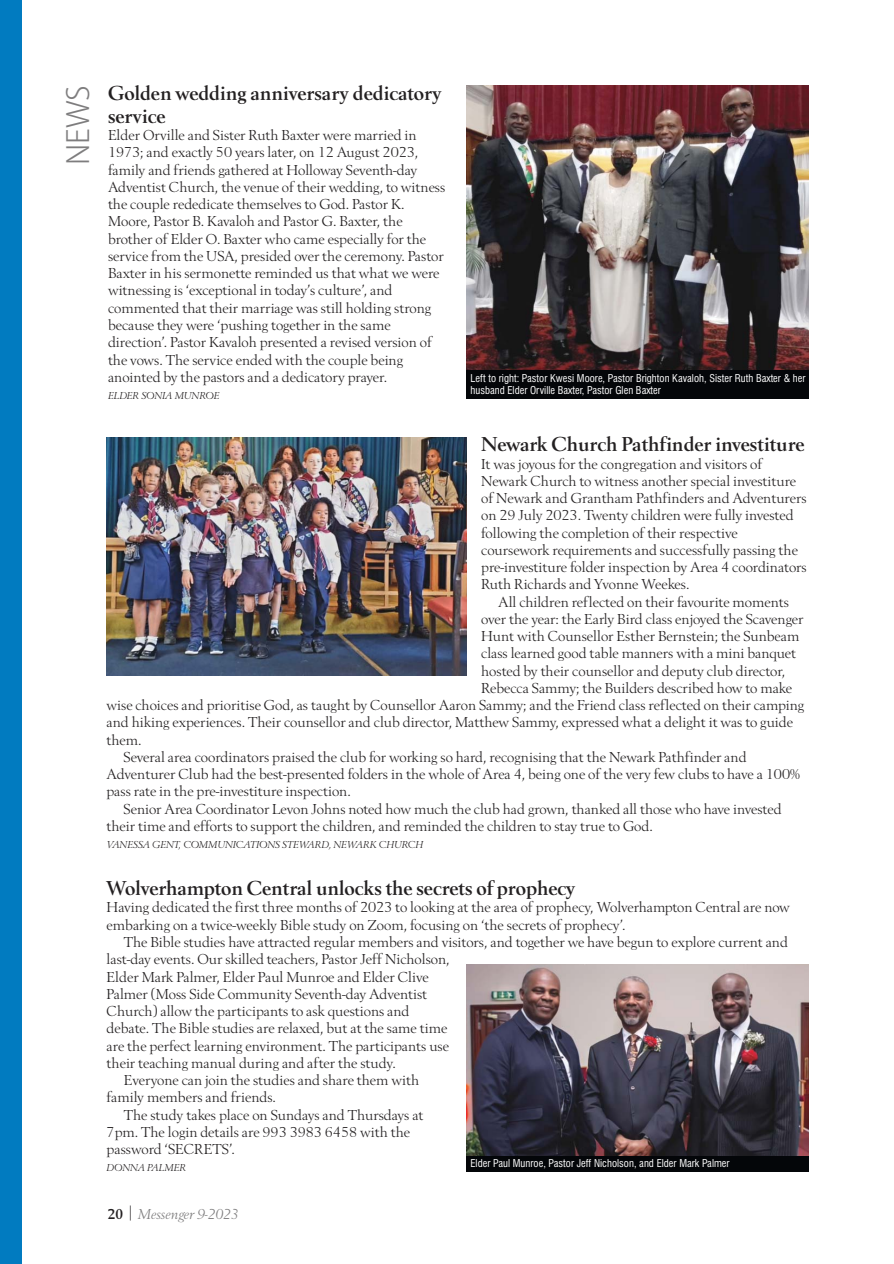
<style>
.page{position:relative;width:894px;height:1264px;background:#fff}
.page>*{position:absolute;margin:0;border:0;box-sizing:border-box;transform-origin:0 0}
.t1{font:30px "Koz Go Pr 6 N Light Proportional";color:#7e7d7e}
.t2{font:700 21px/22.5px "Berling T";letter-spacing:-.005em;color:#232021}
.t3{font:15px/17.2px "Berling T";letter-spacing:-.005em;color:#232021}
.t4{font:italic 15px "Berling T";color:#7e7d7e}
.t5{font:condensed 10.5px/12px "Swiss 721 BT";letter-spacing:.005em;color:#fff}
.t6{font:italic 10.5px "Berling T";color:#232021}
.s1{font-weight:700;font-style:normal;color:#232021}
.s2{font-family:"Swiss 721 BT";font-weight:300;font-style:normal;font-stretch:condensed;color:#232021}
</style>
<div class="page">
<div style="left:0;top:0;width:21px;height:1263px;background:#017bc0"></div>
<img style="left:107px;top:438px;width:359px;height:237px">
<img style="left:466px;top:86px;width:342px;height:284px">
<img style="left:466px;top:964px;width:342px;height:192px">
<div style="left:466px;top:1156px;width:342px;height:15px;background:#040609"></div>
<div style="left:466px;top:370px;width:342px;height:29px;background:#040609"></div>
<h1 class="t1" style="left:66px;top:165px;width:81px;rotate:-90deg">NEWS</h1>
<h2 class="t2" style="left:108px;top:84px;width:335px">Golden wedding anniversary dedicatory service</h2>
<p class="t3" style="left:108px;top:127px;width:339px">Elder Orville and Sister Ruth Baxter were married in 1973; and exactly 50 years later, on 12 August 2023, family and friends gathered at Holloway Seventh-day Adventist Church, the venue of their wedding, to witness the couple rededicate themselves to God. Pastor K.<br>Moore, Pastor B. Kavaloh and Pastor G. Baxter, the brother of Elder O. Baxter who came especially for the service from the USA, presided over the ceremony. Pastor Baxter in his sermonette reminded us that what we were witnessing is ‘exceptional in today’s culture’, and commented that their marriage was still holding strong because they were ‘pushing together in the same direction’. Pastor Kavaloh presented a revised version of the vows. The service ended with the couple being anointed by the pastors and a dedicatory prayer.</p>
<p class="t6" style="left:108px;top:391px;width:113px">ELDER SONIA MUNROE</p>
<p class="t5" style="left:470px;top:372px;width:336px">Left to right: Pastor Kwesi Moore, Pastor Brighton Kavaloh, Sister Ruth Baxter &amp; her husband Elder Orville Baxter, Pastor Glen Baxter</p>
<h2 class="t2" style="left:481px;top:434px;width:325px">Newark Church Pathfinder investiture</h2>
<p class="t3" style="left:481px;top:456px;width:327px">It was joyous for the congregation and visitors of Newark Church to witness another special investiture of Newark and Grantham Pathfinders and Adventurers on 29 July 2023. Twenty children were fully invested following the completion of their respective coursework requirements and successfully passing the pre-investiture folder inspection by Area 4 coordinators Ruth Richards and Yvonne Weekes.</p>
<p class="t3" style="left:498px;top:594px;width:292px">All children reflected on their favourite moments</p>
<p class="t3" style="left:481px;top:611px;width:323px">over the year: the Early Bird class enjoyed the Scavenger</p>
<p class="t3" style="left:481px;top:628px;width:320px">Hunt with Counsellor Esther Bernstein; the Sunbeam</p>
<p class="t3" style="left:481px;top:645px;width:316px">class learned good table manners with a mini banquet</p>
<p class="t3" style="left:481px;top:663px;width:305px">hosted by their counsellor and deputy club director,</p>
<p class="t3" style="left:481px;top:680px;width:312px">Rebecca Sammy; the Builders described how to make</p>
<p class="t3" style="left:106px;top:697px;width:699px">wise choices and prioritise God, as taught by Counsellor Aaron Sammy; and the Friend class reflected on their camping</p>
<p class="t3" style="left:106px;top:714px;width:687px">and hiking experiences. Their counsellor and club director, Matthew Sammy, expressed what a delight it was to guide</p>
<p class="t3" style="left:106px;top:732px;width:37px">them.</p>
<p class="t3" style="left:123px;top:749px;width:624px">Several area coordinators praised the club for working so hard, recognising that the Newark Pathfinder and</p>
<p class="t3" style="left:106px;top:766px;width:694px">Adventurer Club had the best-presented folders in the whole of Area 4, being one of the very few clubs to have a 100%</p>
<p class="t3" style="left:106px;top:783px;width:246px">pass rate in the pre-investiture inspection.</p>
<p class="t3" style="left:123px;top:801px;width:659px">Senior Area Coordinator Levon Johns noted how much the club had grown, thanked all those who have invested</p>
<p class="t3" style="left:106px;top:818px;width:547px">their time and efforts to support the children, and reminded the children to stay true to God.</p>
<p class="t6" style="left:106px;top:840px;width:318px">VANESSA GENT, COMMUNICATIONS STEWARD, NEWARK CHURCH</p>
<h2 class="t2" style="left:107px;top:878px;width:470px">Wolverhampton Central unlocks the secrets of prophecy</h2>
<p class="t3" style="left:107px;top:899px;width:684px">Having dedicated the first three months of 2023 to looking at the area of prophecy, Wolverhampton Central are now embarking on a twice-weekly Bible study on Zoom, focusing on ‘the secrets of prophecy’.</p>
<p class="t3" style="left:124px;top:934px;width:665px">The Bible studies have attracted regular members and visitors, and together we have begun to explore current and</p>
<p class="t3" style="left:107px;top:951px;width:344px">last-day events. Our skilled teachers, Pastor Jeff Nicholson,</p>
<p class="t3" style="left:107px;top:968px;width:323px">Elder Mark Palmer, Elder Paul Munroe and Elder Clive</p>
<p class="t3" style="left:107px;top:986px;width:322px">Palmer (Moss Side Community Seventh-day Adventist</p>
<p class="t3" style="left:107px;top:1003px;width:304px">Church) allow the participants to ask questions and</p>
<p class="t3" style="left:107px;top:1020px;width:342px">debate. The Bible studies are relaxed, but at the same time</p>
<p class="t3" style="left:107px;top:1037px;width:344px">are the perfect learning environment. The participants use</p>
<p class="t3" style="left:107px;top:1055px;width:290px">their teaching manual during and after the study.</p>
<p class="t3" style="left:124px;top:1072px;width:297px">Everyone can join the studies and share them with</p>
<p class="t3" style="left:107px;top:1089px;width:171px">family members and friends.</p>
<p class="t3" style="left:124px;top:1106px;width:301px">The study takes place on Sundays and Thursdays at</p>
<p class="t3" style="left:107px;top:1124px;width:305px">7pm. The login details are 993 3983 6458 with the</p>
<p class="t3" style="left:107px;top:1141px;width:130px">password ‘SECRETS’.</p>
<p class="t6" style="left:107px;top:1163px;width:81px">DONNA PALMER</p>
<p class="t5" style="left:470px;top:1157px;width:260px">Elder Paul Munroe, Pastor Jeff Nicholson, and Elder Mark Palmer</p>
<p class="t4" style="left:108px;top:1207px;width:132px"><span class="s1">20</span> <span class="s2">|</span> Messenger 9-2023</p>
</div>
